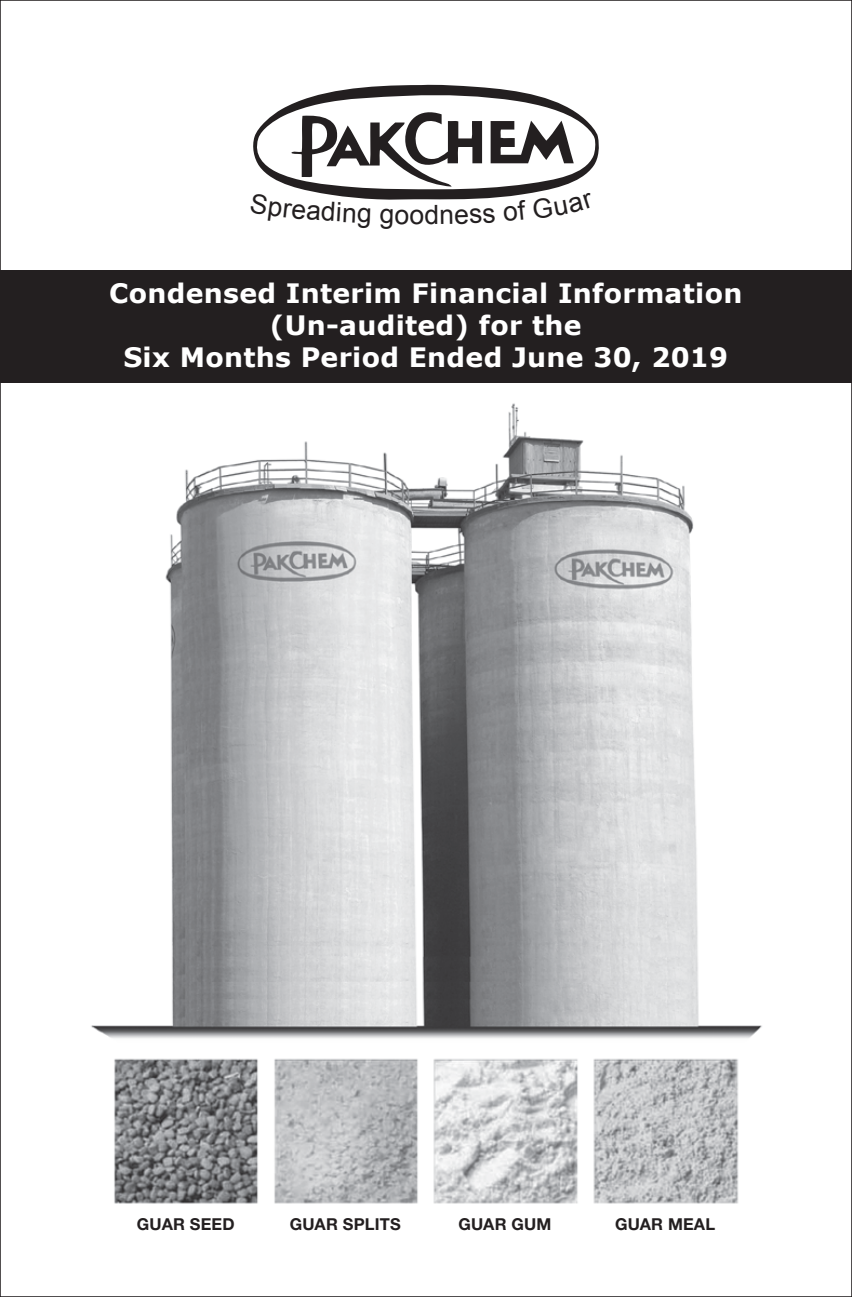
<style>
.page{position:relative;width:852px;height:1297px;background:#fff}
.page>*{position:absolute;margin:0;border:0;box-sizing:border-box;transform-origin:0 0}
.t1{font:700 26.78px/31.9px "Verdana";letter-spacing:.01em;color:#fff;text-align:center}
.t2{font:26.55px "Arial";color:#231f20}
.t3{font:700 16.43px "Helvetica Neue CE";letter-spacing:.01em;color:#231f20}
</style>
<div class="page">
<img style="left:91px;top:403px;width:671px;height:801px">
<div style="left:0;top:270px;width:851px;height:113px;background:#231f20"></div>
<svg style="left:253px;top:84px;width:346px;height:116px"></svg>
<p class="t2" style="left:409px;top:197px;width:31px">od</p>
<p class="t1" style="left:109px;top:277px;width:634px">Condensed Interim Financial Information (Un-audited) for the<br>Six Months Period Ended June 30, 2019</p>
<p class="t3" style="left:137px;top:1214px;width:99px">GUAR SEED</p>
<p class="t3" style="left:290px;top:1214px;width:112px">GUAR SPLITS</p>
<p class="t3" style="left:458px;top:1214px;width:94px">GUAR GUM</p>
<p class="t3" style="left:614px;top:1214px;width:102px">GUAR MEAL</p>
</div>
